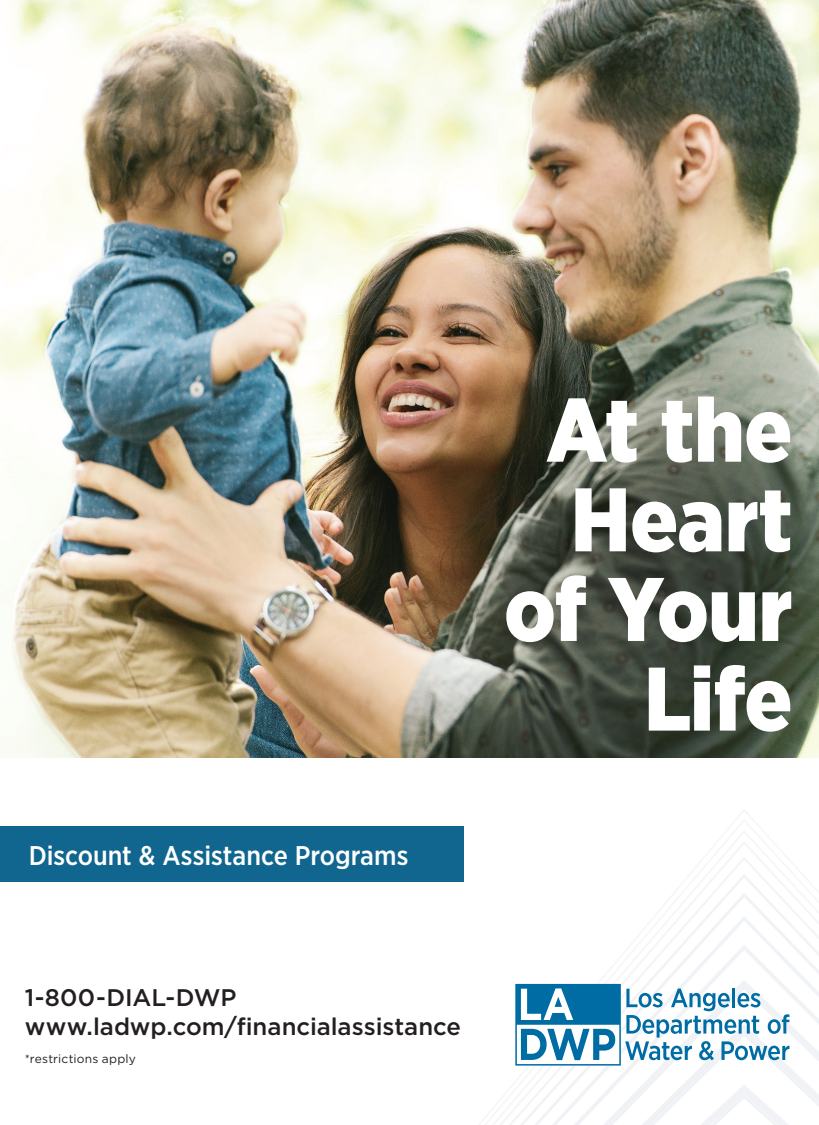
<style>
.page{position:relative;width:819px;height:1125px;background:#fff}
.page>*{position:absolute;margin:0;border:0;box-sizing:border-box;transform-origin:0 0}
.t1{font:900 90px/89.7px "Gotham Narrow";letter-spacing:-.005em;color:#fff;text-align:right}
.t2{font:500 27px "Gotham Narrow";color:#fff}
.t3{font:500 24px/28.8px "Gotham";color:#231f20}
.t4{font:12px "Gotham";letter-spacing:.015em;color:#231f20}
</style>
<div class="page">
<img style="left:0;top:0;width:819px;height:757px">
<img style="left:308px;top:810px;width:511px;height:315px">
<div style="left:0;top:826px;width:464px;height:55px;background:#11668f"></div>
<svg style="left:515px;top:984px;width:274px;height:82px"></svg>
<p class="t2" style="left:29px;top:838px;width:381px">Discount &amp; Assistance Programs</p>
<h1 class="t1" style="left:504px;top:384px;width:290px">At the<br>Heart of Your<br>Life</h1>
<p class="t3" style="left:25px;top:983px;width:438px">1-800-DIAL-DWP www.ladwp.com/financialassistance</p>
<p class="t4" style="left:25px;top:1051px;width:113px">*restrictions apply</p>
</div>
